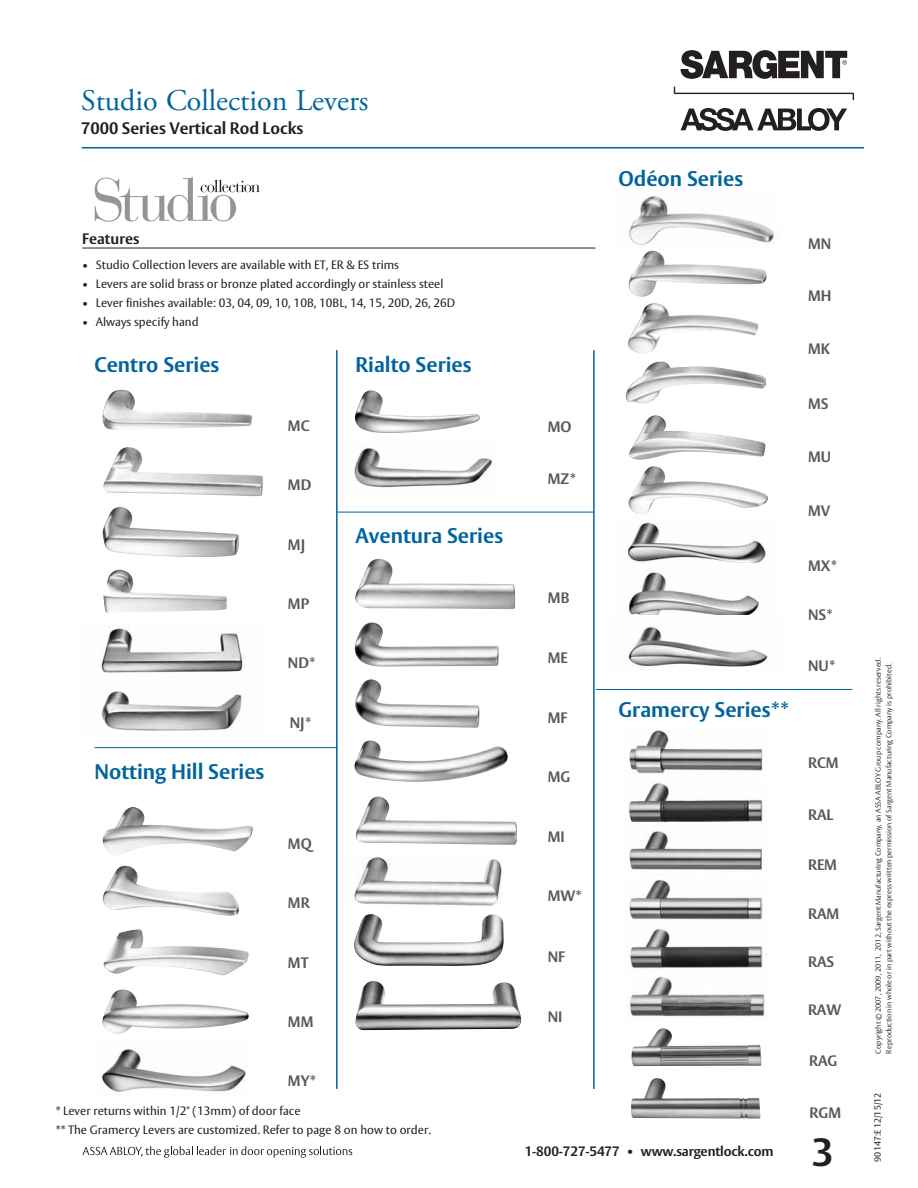
<style>
.page{position:relative;width:918px;height:1188px;background:#fff}
.page>*{position:absolute;margin:0;border:0;box-sizing:border-box;transform-origin:0 0}
.t1{font:700 39px "ASSA Vesta";color:#231f20}
.t2{font:30px "Adobe Garamond Pro";color:#00649d}
.t3{font:700 21px "ASSA Vesta";color:#00649d}
.t4{font:700 16.5px "ASSA Vesta";color:#231f20}
.t5{font:700 15px "ASSA Vesta";color:#58595b}
.t6{font:700 15px "ASSA Vesta";color:#231f20}
.t7{font:700 13.5px "ASSA Vesta";letter-spacing:-.015em;color:#231f20}
.t8{font:12px/18.9px "ASSA Vesta";color:#231f20}
.t9{font:9px "ASSA Vesta";color:#231f20}
.t10{font:300 7.5px/10.5px "ASSA Vesta";color:#231f20}
</style>
<div class="page">
<hr style="left:82px;top:147px;width:782px;height:1px;background:#00649d">
<svg style="left:674px;top:87px;width:180px;height:13px"></svg>
<svg style="left:681px;top:108px;width:166px;height:23px"></svg>
<svg style="left:681px;top:50px;width:166px;height:29px"></svg>
<svg style="left:82px;top:1146px;width:270px;height:12px"></svg>
<hr style="left:336px;top:350px;width:2px;height:739px;background:#00649d">
<hr style="left:593px;top:350px;width:2px;height:739px;background:#00649d">
<svg style="left:95px;top:177px;width:165px;height:45px"></svg>
<hr style="left:82px;top:248px;width:513px;height:1px;background:#231f20">
<img style="left:355px;top:390px;width:125px;height:43px">
<img style="left:353px;top:448px;width:139px;height:40px">
<img style="left:102px;top:390px;width:150px;height:40px">
<img style="left:103px;top:447px;width:160px;height:50px">
<img style="left:102px;top:507px;width:137px;height:50px">
<img style="left:103px;top:569px;width:124px;height:44px">
<img style="left:101px;top:628px;width:142px;height:45px">
<img style="left:101px;top:691px;width:141px;height:40px">
<img style="left:103px;top:807px;width:150px;height:49px">
<img style="left:103px;top:866px;width:136px;height:50px">
<img style="left:103px;top:929px;width:146px;height:46px">
<img style="left:102px;top:989px;width:147px;height:45px">
<img style="left:102px;top:1049px;width:144px;height:43px">
<img style="left:355px;top:559px;width:160px;height:50px">
<img style="left:354px;top:622px;width:145px;height:45px">
<img style="left:355px;top:679px;width:125px;height:49px">
<img style="left:354px;top:740px;width:154px;height:42px">
<img style="left:356px;top:796px;width:161px;height:49px">
<img style="left:354px;top:914px;width:150px;height:52px">
<img style="left:354px;top:857px;width:148px;height:49px">
<img style="left:355px;top:981px;width:167px;height:49px">
<hr style="left:338px;top:512px;width:256px;height:1px;background:#00649d">
<hr style="left:94px;top:747px;width:244px;height:1px;background:#00649d">
<img style="left:629px;top:196px;width:145px;height:55px">
<img style="left:628px;top:251px;width:139px;height:46px">
<img style="left:628px;top:303px;width:130px;height:51px">
<img style="left:629px;top:415px;width:136px;height:45px">
<img style="left:628px;top:466px;width:140px;height:48px">
<img style="left:627px;top:522px;width:139px;height:41px">
<img style="left:628px;top:572px;width:131px;height:43px">
<img style="left:628px;top:626px;width:140px;height:41px">
<img style="left:629px;top:730px;width:134px;height:44px">
<img style="left:628px;top:783px;width:135px;height:40px">
<img style="left:629px;top:831px;width:133px;height:39px">
<img style="left:629px;top:880px;width:134px;height:40px">
<img style="left:630px;top:929px;width:133px;height:40px">
<img style="left:630px;top:976px;width:135px;height:41px">
<hr style="left:596px;top:689px;width:256px;height:1px;background:#00649d">
<img style="left:625px;top:361px;width:141px;height:43px">
<img style="left:631px;top:1028px;width:131px;height:38px">
<img style="left:631px;top:1078px;width:129px;height:41px">
<h2 class="t2" style="left:81px;top:83px;width:289px">Studio Collection Levers</h2>
<h3 class="t4" style="left:81px;top:118px;width:224px">7000 Series Vertical Rod Locks</h3>
<p class="t6" style="left:82px;top:230px;width:59px">Features</p>
<p class="t8" style="left:82px;top:256px;width:318px">• Studio Collection levers are available with ET, ER &amp; ES trims</p>
<p class="t8" style="left:82px;top:275px;width:363px">• Levers are solid brass or bronze plated accordingly or stainless steel</p>
<p class="t8" style="left:82px;top:294px;width:375px">• Lever finishes available: 03, 04, 09, 10, 10B, 10BL, 14, 15, 20D, 26, 26D</p>
<p class="t8" style="left:82px;top:313px;width:118px">• Always specify hand</p>
<h3 class="t3" style="left:95px;top:352px;width:126px">Centro Series</h3>
<h3 class="t3" style="left:95px;top:758px;width:171px">Notting Hill Series</h3>
<p class="t5" style="left:288px;top:416px;width:12px">mc</p>
<p class="t5" style="left:288px;top:476px;width:25px">mD</p>
<p class="t5" style="left:288px;top:535px;width:19px">mJ</p>
<p class="t5" style="left:288px;top:595px;width:23px">mP</p>
<p class="t5" style="left:288px;top:654px;width:29px">ND*</p>
<p class="t5" style="left:290px;top:713px;width:23px">NJ*</p>
<p class="t5" style="left:288px;top:834px;width:25px">mq</p>
<p class="t5" style="left:288px;top:894px;width:12px">mr</p>
<p class="t5" style="left:288px;top:953px;width:11px">mt</p>
<p class="t5" style="left:288px;top:1012px;width:13px">mm</p>
<p class="t5" style="left:288px;top:1072px;width:30px">MY*</p>
<h3 class="t3" style="left:356px;top:352px;width:117px">Rialto Series</h3>
<h3 class="t3" style="left:356px;top:523px;width:149px">Aventura Series</h3>
<p class="t8" style="left:56px;top:1102px;width:376px">* Lever returns within 1/2" (13mm) of door face<br>** The Gramercy Levers are customized. Refer to page 8 on how to order.</p>
<p class="t5" style="left:548px;top:417px;width:25px">MO</p>
<p class="t5" style="left:548px;top:470px;width:30px">MZ*</p>
<p class="t5" style="left:548px;top:589px;width:12px">mb</p>
<p class="t5" style="left:548px;top:649px;width:22px">me</p>
<p class="t5" style="left:548px;top:708px;width:11px">mf</p>
<p class="t5" style="left:548px;top:768px;width:24px">mg</p>
<p class="t5" style="left:548px;top:827px;width:19px">mi</p>
<p class="t5" style="left:548px;top:887px;width:36px">MW*</p>
<p class="t5" style="left:548px;top:948px;width:19px">NF</p>
<p class="t5" style="left:548px;top:1007px;width:14px">NI</p>
<h3 class="t3" style="left:619px;top:165px;width:126px">Odéon Series</h3>
<h3 class="t3" style="left:618px;top:697px;width:172px">Gramercy Series**</h3>
<p class="t5" style="left:808px;top:234px;width:25px">MN</p>
<p class="t5" style="left:808px;top:286px;width:25px">MH</p>
<p class="t5" style="left:808px;top:340px;width:24px">MK</p>
<p class="t5" style="left:808px;top:394px;width:22px">MS</p>
<p class="t5" style="left:808px;top:448px;width:25px">MU</p>
<p class="t5" style="left:808px;top:501px;width:24px">MV</p>
<p class="t5" style="left:808px;top:556px;width:30px">MX*</p>
<p class="t5" style="left:808px;top:605px;width:26px">NS*</p>
<p class="t5" style="left:808px;top:657px;width:29px">NU*</p>
<p class="t5" style="left:808px;top:754px;width:32px">RCM</p>
<p class="t5" style="left:808px;top:805px;width:27px">RAL</p>
<p class="t5" style="left:808px;top:855px;width:31px">REM</p>
<p class="t5" style="left:808px;top:905px;width:33px">RAM</p>
<p class="t5" style="left:808px;top:953px;width:28px">RAS</p>
<p class="t5" style="left:808px;top:1000px;width:35px">RAW</p>
<p class="t5" style="left:809px;top:1051px;width:30px">RAG</p>
<p class="t5" style="left:810px;top:1104px;width:33px">RGM</p>
<p class="t7" style="left:525px;top:1143px;width:250px">1-800-727-5477 • www.sargentlock.com</p>
<h1 class="t1" style="left:812px;top:1128px;width:24px">3</h1>
<p class="t10" style="left:873px;top:1054px;width:397px;rotate:-90deg">Copyright © 2007, 2009, 2011, 2012, Sargent Manufacturing Company, an ASSA ABLOY Group company. All rights reserved.<br>Reproduction in whole or in part without the express written permission of Sargent Manufacturing Company is prohibited.</p>
<p class="t9" style="left:872px;top:1162px;width:70px;rotate:-90deg">90147:E 12/15/12</p>
</div>
